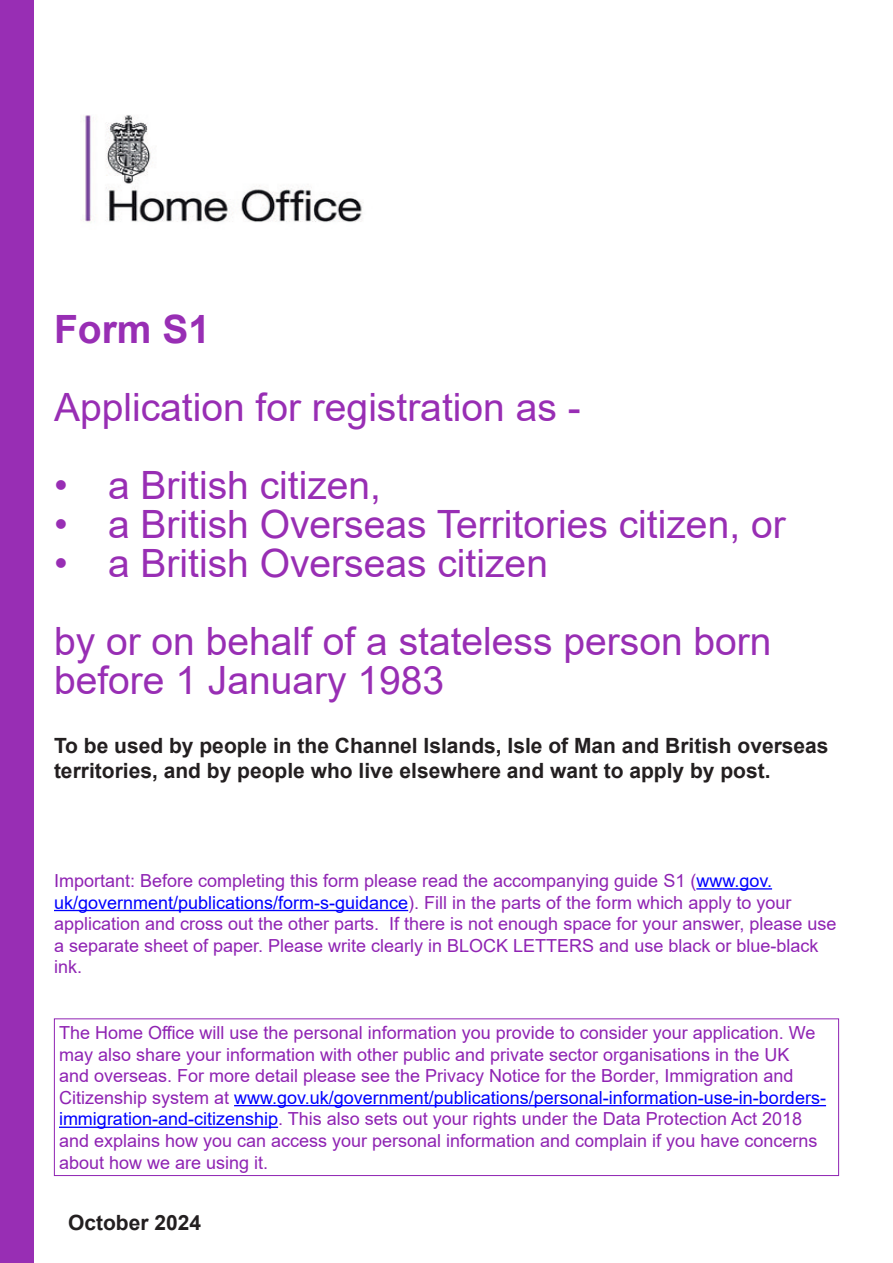
<style>
.page{position:relative;width:893px;height:1263px;background:#fff}
.page>*{position:absolute;margin:0;border:0;box-sizing:border-box;transform-origin:0 0}
.t1{font:39px/78px "Arial";color:#982eb4}
.t2{font:700 39px "Arial";color:#982eb4}
.t3{font:700 21px/25.2px "Arial";color:#231f20}
.t4{font:18px/21.6px "Arial";color:#8f23b3}
.s1{color:#00f}
</style>
<div class="page">
<div style="left:0;top:0;width:34px;height:1263px;background:#982eb4"></div>
<hr style="left:234px;top:1105px;width:592px;height:1px;background:#00f">
<hr style="left:59px;top:1126px;width:219px;height:2px;background:#00f">
<div style="left:54px;top:1018px;width:785px;height:158px;border:1px solid #8f23b3"></div>
<hr style="left:696px;top:888px;width:76px;height:1px;background:#00f">
<hr style="left:54px;top:910px;width:354px;height:1px;background:#00f">
<img style="left:83px;top:115px;width:281px;height:108px">
<h1 class="t2" style="left:54px;top:302px;width:158px">Form S1</h1>
<h1 class="t1" style="left:54px;top:368px;width:528px">Application for registration as -</h1>
<h1 class="t1" style="left:54px;top:446px;width:329px">• a British citizen,</h1>
<h1 class="t1" style="left:54px;top:485px;width:733px">• a British Overseas Territories citizen, or</h1>
<h1 class="t1" style="left:54px;top:524px;width:719px">• a British Overseas citizen<br>by or on behalf of a stateless person born</h1>
<h1 class="t1" style="left:54px;top:641px;width:392px">before 1 January 1983</h1>
<p class="t3" style="left:54px;top:733px;width:776px">To be used by people in the Channel Islands, Isle of Man and British overseas territories, and by people who live elsewhere and want to apply by post.</p>
<p class="t4" style="left:54px;top:870px;width:784px">Important: Before completing this form please read the accompanying guide S1 (<span class="s1">www.gov. uk/government/publications/form-s-guidance</span>). Fill in the parts of the form which apply to your application and cross out the other parts. If there is not enough space for your answer, please use a separate sheet of paper. Please write clearly in BLOCK LETTERS and use black or blue-black ink.</p>
<p class="t4" style="left:59px;top:1022px;width:768px">The Home Office will use the personal information you provide to consider your application. We may also share your information with other public and private sector organisations in the UK<br>and overseas. For more detail please see the Privacy Notice for the Border, Immigration and Citizenship system at <span class="s1">www.gov.uk/government/publications/personal-information-use-in-borders&shy;immigration-and-citizenship</span>. This also sets out your rights under the Data Protection Act 2018 and explains how you can access your personal information and complain if you have concerns about how we are using it.</p>
<p class="t3" style="left:68px;top:1210px;width:135px">October 2024</p>
</div>
